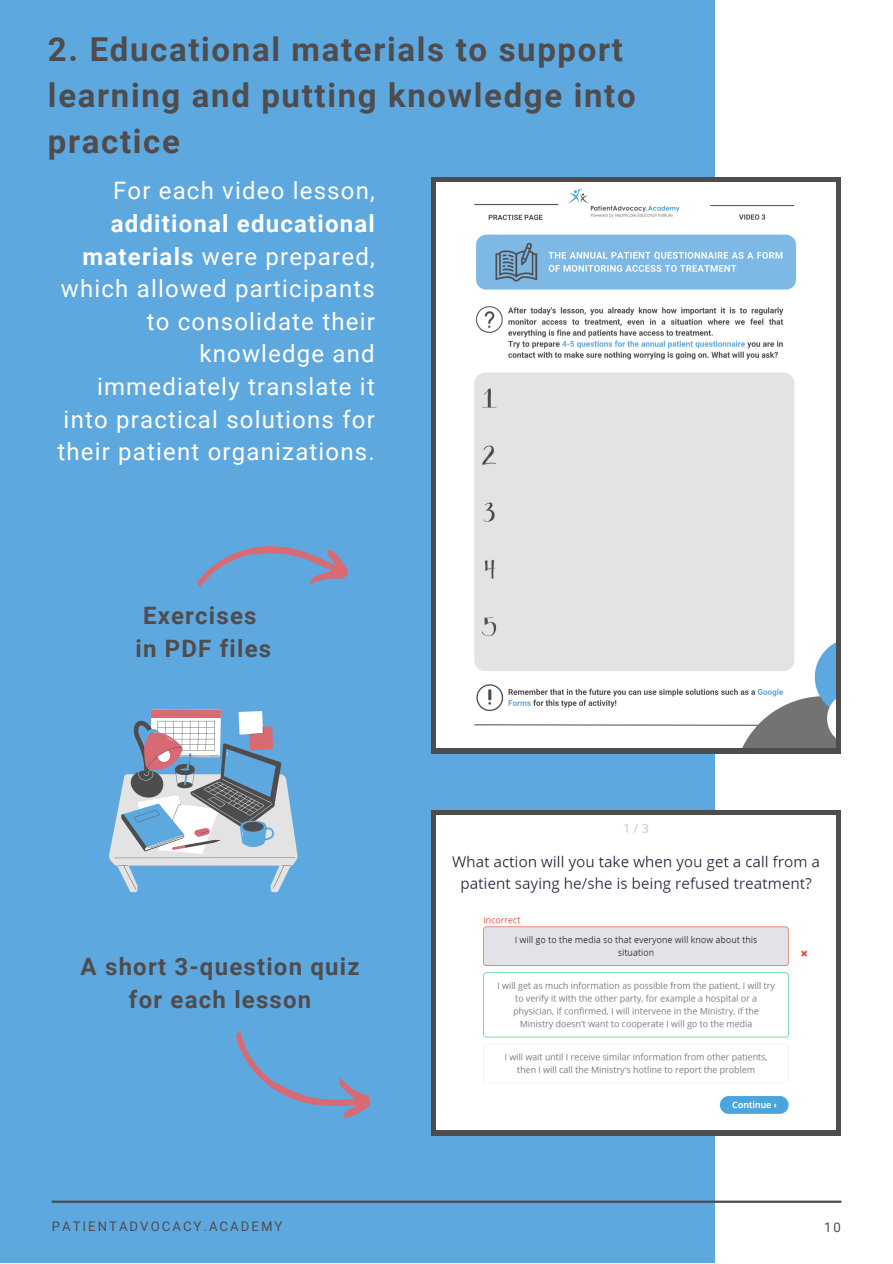
<style>
.page{position:relative;width:893px;height:1264px;background:#fff}
.page>*{position:absolute;margin:0;border:0;box-sizing:border-box;transform-origin:0 0}
.t1{font:700 33px/46px "Roboto";letter-spacing:.05em;color:#4f4c4d}
.t2{font:24px/32.5px "Roboto";letter-spacing:.05em;color:#fff;text-align:right}
.t3{font:700 24px/32.5px "Roboto";letter-spacing:.05em;color:#4f4c4d;text-align:center}
.t4{font:13.2px "Roboto";letter-spacing:.15em;color:#4f4c4d}
.s1{font-weight:700}
</style>
<div class="page">
<div style="left:0;top:0;width:892px;height:1262px;background:#5ea8e0"></div>
<div style="left:714px;top:0;width:178px;height:1262px;background:#fff"></div>
<hr style="left:52px;top:1200px;width:789px;height:2px;background:#4f4c4d">
<div style="left:431px;top:177px;width:410px;height:576px;background:#4f4c4d"></div>
<img style="left:436px;top:182px;width:399px;height:565px">
<svg style="left:431px;top:810px;width:409px;height:325px;background:#6d6a6b"></svg>
<img style="left:437px;top:816px;width:398px;height:313px">
<svg style="left:197px;top:546px;width:151px;height:41px"></svg>
<svg style="left:109px;top:709px;width:189px;height:183px"></svg>
<svg style="left:236px;top:1032px;width:135px;height:86px"></svg>
<h1 class="t1" style="left:48px;top:27px;width:589px">2. Educational materials to support learning and putting knowledge into practice</h1>
<p class="t2" style="left:113px;top:175px;width:263px">For each video lesson,</p>
<p class="t2" style="left:57px;top:207px;width:319px"><span class="s1">additional educational materials</span> were prepared, which allowed participants to consolidate their knowledge and immediately translate it into practical solutions for their patient organizations.</p>
<p class="t3" style="left:135px;top:599px;width:137px">Exercises in PDF files</p>
<p class="t3" style="left:81px;top:950px;width:280px">A short 3-question quiz for each lesson</p>
<p class="t4" style="left:52px;top:1218px;width:232px">PATIENTADVOCACY.ACADEMY</p>
<p class="t4" style="left:824px;top:1219px;width:18px">10</p>
</div>
